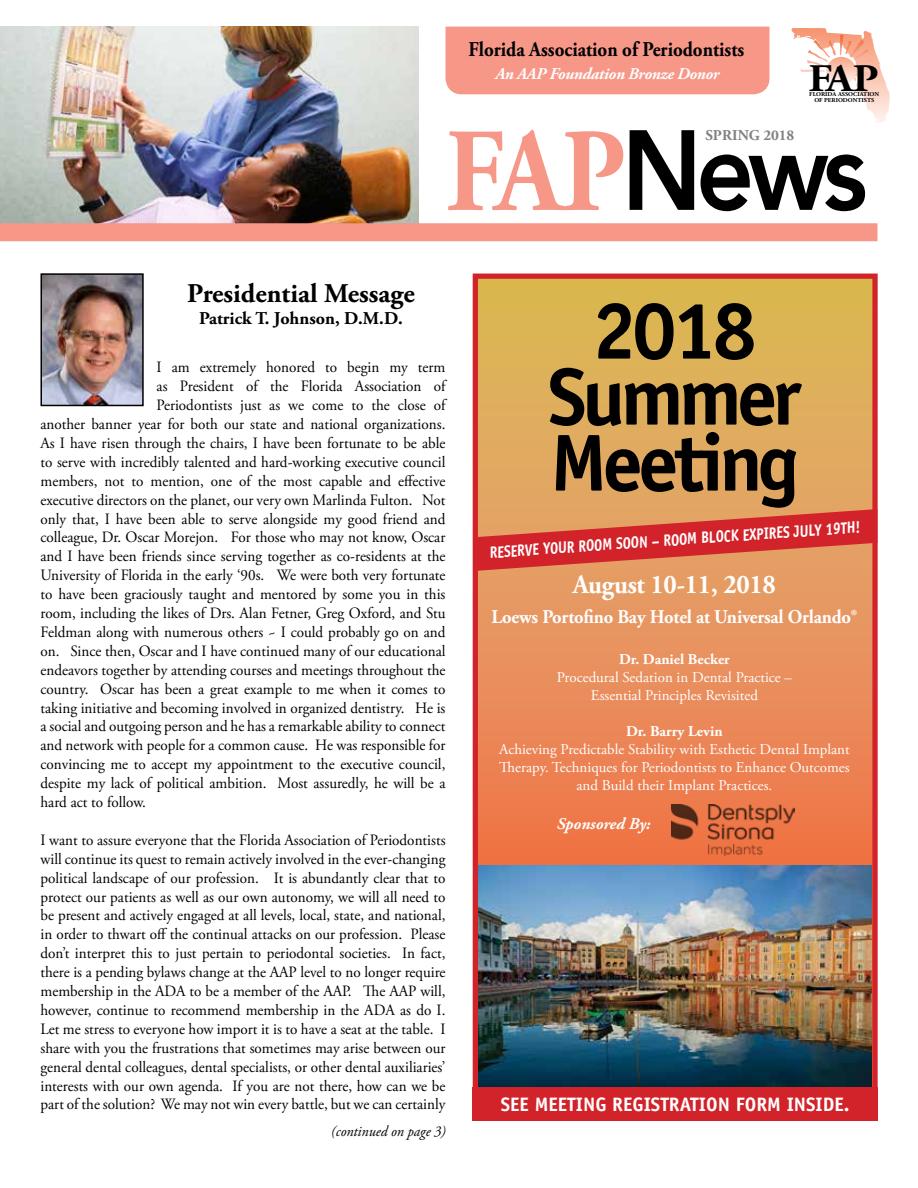
<style>
.page{position:relative;width:918px;height:1188px;background:#fff}
.page>*{position:absolute;margin:0;border:0;box-sizing:border-box;transform-origin:0 0}
.t1{font:800 112.5px "Avenir";color:#000;scale:.9 1}
.t2{font:700 81px/66px "Officina Sans";letter-spacing:-.06em;color:#000;text-align:center}
.t3{font:700 39px "Adobe Garamond Pro";color:#000;scale:1.1 1}
.t4{font:700 27px "Adobe Garamond Pro";color:#000}
.t5{font:700 27px "Adobe Garamond Pro";letter-spacing:-.01em;color:#fff;scale:.95 1}
.t6{font:700 21px "Adobe Garamond Pro";color:#000;scale:.9 1}
.t7{font:700 19.5px "Adobe Garamond Pro";letter-spacing:-.01em;color:#fff;scale:.95 1}
.t8{font:700 19.5px "Officina Sans";color:#fff}
.t9{font:700 18px "Adobe Garamond Pro";color:#000}
.t10{font:700 16.5px "Officina Sans";color:#fff;scale:.85 1}
.t11{font:italic 700 16.5px "Adobe Garamond Pro";letter-spacing:-.02em;color:#fff}
.t12{font:italic 700 16.5px "Adobe Garamond Pro";color:#fff}
.t13{font:15.75px/18.9px "Adobe Garamond Pro";color:#000;text-align:justify;scale:.96 1}
.t14{font:15px/18px "Adobe Garamond Pro";color:#fff;text-align:center}
.t15{font:700 15px "Adobe Garamond Pro";color:#fff}
.t16{font:italic 15px "Adobe Garamond Pro";color:#000;scale:.95 1}
.t17{font:700 15px "Adobe Garamond Pro";letter-spacing:.005em;color:#808285}
.t18{font:700 6px "Adobe Garamond Pro";color:#000;scale:1.05 1}
.s1{font-family:"Adobe Garamond Pro";font-weight:700;font-size:118.5px;color:#f69788}
</style>
<div class="page">
<img style="left:43px;top:276px;width:98px;height:127px">
<div style="left:40px;top:273px;width:104px;height:133px;border:2px solid #000"></div>
<svg style="left:479px;top:280px;width:393px;height:585px;background:#e49a58"></svg>
<div style="left:473px;top:274px;width:405px;height:838px;border:5px solid #d2232a"></div>
<img style="left:478px;top:865px;width:394px;height:222px">
<img style="left:0;top:27px;width:418px;height:196px">
<div style="left:446px;top:27px;width:324px;height:67px;background:#f69788"></div>
<svg style="left:791px;top:28px;width:99px;height:95px"></svg>
<div style="left:0;top:223px;width:878px;height:18px;background:#f69788"></div>
<svg style="left:473px;top:509px;width:404px;height:62px;background:#d95a43"></svg>
<img style="left:672px;top:804px;width:122px;height:52px">
<div style="left:472px;top:1087px;width:406px;height:33px;background:#d2232a"></div>
<h3 class="t6" style="left:469px;top:37px;width:308px">Florida Association of Periodontists</h3>
<h3 class="t3" style="left:826px;top:56px;width:49px">AP</h3>
<h1 class="t1" style="left:446px;top:83px;width:471px"><span class="s1">FAP</span>News</h1>
<h3 class="t3" style="left:809px;top:56px;width:23px">F</h3>
<p class="t18" style="left:814px;top:97px;width:59px">OF PERIODONTISTS</p>
<p class="t11" style="left:495px;top:64px;width:226px">An AAP Foundation Bronze Donor</p>
<p class="t18" style="left:809px;top:91px;width:68px">FLORIDA ASSOCIATION</p>
<p class="t17" style="left:705px;top:126px;width:90px">Spring 2018</p>
<h3 class="t4" style="left:187px;top:278px;width:229px">Presidential Message</h3>
<p class="t9" style="left:199px;top:307px;width:205px">Patrick T. Johnson, D.M.D.</p>
<p class="t13" style="left:157px;top:358px;width:302px">I am extremely honored to begin my term</p>
<p class="t13" style="left:157px;top:377px;width:302px">as President of the Florida Association of</p>
<p class="t13" style="left:157px;top:396px;width:302px">Periodontists just as we come to the close of</p>
<p class="t13" style="left:40px;top:415px;width:423px">another banner year for both our state and national organizations.</p>
<p class="t13" style="left:40px;top:434px;width:423px">As I have risen through the chairs, I have been fortunate to be able</p>
<p class="t13" style="left:40px;top:453px;width:423px">to serve with incredibly talented and hard-working executive council</p>
<p class="t13" style="left:40px;top:472px;width:423px">members, not to mention, one of the most capable and effective</p>
<p class="t13" style="left:40px;top:491px;width:423px">executive directors on the planet, our very own Marlinda Fulton. Not</p>
<p class="t13" style="left:40px;top:510px;width:423px">only that, I have been able to serve alongside my good friend and</p>
<p class="t13" style="left:40px;top:529px;width:423px">colleague, Dr. Oscar Morejon. For those who may not know, Oscar</p>
<p class="t13" style="left:40px;top:547px;width:423px">and I have been friends since serving together as co-residents at the</p>
<p class="t13" style="left:40px;top:566px;width:423px">University of Florida in the early ‘90s. We were both very fortunate</p>
<p class="t13" style="left:40px;top:585px;width:423px">to have been graciously taught and mentored by some you in this</p>
<p class="t13" style="left:40px;top:604px;width:423px">room, including the likes of Drs. Alan Fetner, Greg Oxford, and Stu</p>
<p class="t13" style="left:40px;top:623px;width:423px">Feldman along with numerous others ~ I could probably go on and</p>
<p class="t13" style="left:40px;top:642px;width:423px">on. Since then, Oscar and I have continued many of our educational</p>
<p class="t13" style="left:40px;top:661px;width:423px">endeavors together by attending courses and meetings throughout the</p>
<p class="t13" style="left:40px;top:680px;width:423px">country. Oscar has been a great example to me when it comes to</p>
<p class="t13" style="left:40px;top:699px;width:423px">taking initiative and becoming involved in organized dentistry. He is</p>
<p class="t13" style="left:40px;top:718px;width:423px">a social and outgoing person and he has a remarkable ability to connect</p>
<p class="t13" style="left:40px;top:736px;width:423px">and network with people for a common cause. He was responsible for</p>
<p class="t13" style="left:40px;top:755px;width:423px">convincing me to accept my appointment to the executive council,</p>
<p class="t13" style="left:40px;top:774px;width:423px">despite my lack of political ambition. Most assuredly, he will be a</p>
<p class="t13" style="left:40px;top:793px;width:111px">hard act to follow.</p>
<p class="t13" style="left:40px;top:831px;width:423px">I want to assure everyone that the Florida Association of Periodontists will continue its quest to remain actively involved in the ever-changing political landscape of our profession. It is abundantly clear that to protect our patients as well as our own autonomy, we will all need to be present and actively engaged at all levels, local, state, and national, in order to thwart off the continual attacks on our profession. Please don’t interpret this to just pertain to periodontal societies. In fact, there is a pending bylaws change at the AAP level to no longer require membership in the ADA to be a member of the AAP. The AAP will, however, continue to recommend membership in the ADA as do I.<br>Let me stress to everyone how import it is to have a seat at the table. I share with you the frustrations that sometimes may arise between our general dental colleagues, dental specialists, or other dental auxiliaries’ interests with our own agenda. If you are not there, how can we be part of the solution? We may not win every battle, but we can certainly</p>
<p class="t16" style="left:331px;top:1122px;width:122px">(continued on page 3)</p>
<h2 class="t2" style="left:548px;top:297px;width:255px">2018<br>SUMMER<br>MEETING</h2>
<p class="t10" style="left:489px;top:542px;width:439px;rotate:-4deg">RESERVE YOUR ROOM SOON – ROOM BLOCK EXPIRES JULY 19TH!</p>
<h3 class="t5" style="left:573px;top:568px;width:215px">August 10-11, 2018</h3>
<p class="t7" style="left:492px;top:605px;width:387px">Loews Portofino Bay Hotel at Universal Orlando®</p>
<p class="t15" style="left:619px;top:650px;width:112px">Dr. Daniel Becker</p>
<p class="t14" style="left:557px;top:669px;width:237px">Procedural Sedation in Dental Practice –<br>Essential Principles Revisited</p>
<p class="t15" style="left:626px;top:722px;width:98px">Dr. Barry Levin</p>
<p class="t14" style="left:499px;top:741px;width:352px">Achieving Predictable Stability with Esthetic Dental Implant<br>Therapy. Techniques for Periodontists to Enhance Outcomes and Build their Implant Practices.</p>
<p class="t12" style="left:557px;top:815px;width:95px">Sponsored By:</p>
<p class="t8" style="left:501px;top:1092px;width:350px">SEE MEETING REGISTRATION FORM INSIDE.</p>
</div>
